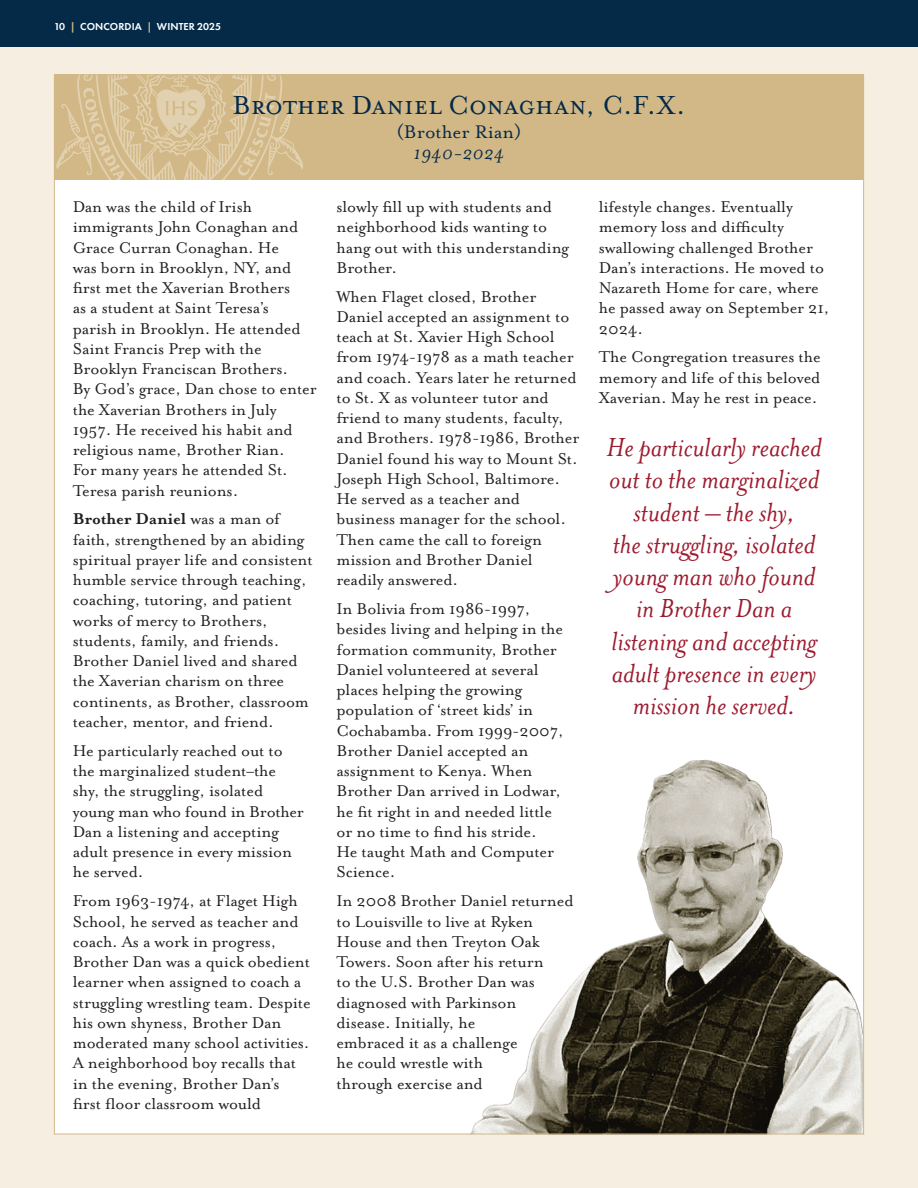
<style>
.page{position:relative;width:918px;height:1188px;background:#f5eee1}
.page>*{position:absolute;margin:0;border:0;box-sizing:border-box;transform-origin:0 0}
.t1{font:italic 30px/32.2px "Mrs Eaves OT";color:#9d1b2f;text-align:center}
.t2{font:30px "Mrs Eaves OT";color:#042a48}
.t3{font:21px "Mrs Eaves OT";color:#042a48}
.t4{font:italic 21px "Mrs Eaves OT";color:#042a48}
.t5{font:18px/20.2px "Mrs Eaves OT";letter-spacing:-.005em;color:#231f20}
.t6{font:600 10.5px "Futura PT";letter-spacing:.01em;color:#fff}
.s1{color:#d2b886}
.s2{font-weight:700}
</style>
<div class="page">
<div style="left:54px;top:75px;width:810px;height:1059px;background:#fff"></div>
<div style="left:54px;top:75px;width:810px;height:105px;background:#d2b886"></div>
<svg style="left:56px;top:77px;width:247px;height:103px"></svg>
<img style="left:471px;top:760px;width:391px;height:372px">
<div style="left:0;top:0;width:918px;height:47px;background:#042a48"></div>
<p class="t6" style="left:54px;top:20px;width:169px">10 <span class="s1">|</span> CONCORDIA <span class="s1">|</span> WINTER 2025</p>
<h1 class="t2" style="left:232px;top:88px;width:455px">Brother Daniel Conaghan, C.F.X.</h1>
<p class="t3" style="left:396px;top:120px;width:127px">(Brother Rian)</p>
<p class="t4" style="left:414px;top:141px;width:92px">1940-2024</p>
<p class="t5" style="left:336px;top:197px;width:235px">slowly fill up with students and neighborhood kids wanting to hang out with this understanding<br>Brother.</p>
<p class="t5" style="left:336px;top:286px;width:245px">When Flaget closed, Brother<br>Daniel accepted an assignment to teach at St. Xavier High School from 1974-1978 as a math teacher and coach. Years later he returned to St. X as volunteer tutor and friend to many students, faculty, and Brothers. 1978-1986, Brother<br>Daniel found his way to Mount St.<br>Joseph High School, Baltimore.<br>He served as a teacher and business manager for the school.<br>Then came the call to foreign mission and Brother Daniel readily answered.</p>
<p class="t5" style="left:336px;top:599px;width:229px">In Bolivia from 1986-1997, besides living and helping in the formation community, Brother<br>Daniel volunteered at several places helping the growing population of ‘street kids’ in<br>Cochabamba. From 1999-2007,<br>Brother Daniel accepted an assignment to Kenya. When<br>Brother Dan arrived in Lodwar, he fit right in and needed little or no time to find his stride.<br>He taught Math and Computer<br>Science.</p>
<p class="t5" style="left:336px;top:891px;width:239px">In 2008 Brother Daniel returned to Louisville to live at Ryken<br>House and then Treyton Oak<br>Towers. Soon after his return<br>to the U.S. Brother Dan was diagnosed with Parkinson disease. Initially, he<br>embraced it as a challenge<br>he could wrestle with<br>through exercise and</p>
<p class="t5" style="left:73px;top:197px;width:246px">Dan was the child of Irish immigrants John Conaghan and<br>Grace Curran Conaghan. He<br>was born in Brooklyn, NY, and first met the Xaverian Brothers<br>as a student at Saint Teresa’s parish in Brooklyn. He attended<br>Saint Francis Prep with the<br>Brooklyn Franciscan Brothers.<br>By God’s grace, Dan chose to enter the Xaverian Brothers in July<br>1957. He received his habit and religious name, Brother Rian.<br>For many years he attended St.<br>Teresa parish reunions.</p>
<p class="t5" style="left:73px;top:509px;width:242px"><span class="s2">Brother Daniel</span> was a man of faith, strengthened by an abiding spiritual prayer life and consistent humble service through teaching, coaching, tutoring, and patient works of mercy to Brothers, students, family, and friends.<br>Brother Daniel lived and shared the Xaverian charism on three continents, as Brother, classroom teacher, mentor, and friend.</p>
<p class="t5" style="left:73px;top:740px;width:233px">He particularly reached out to the marginalized student–the shy, the struggling, isolated young man who found in Brother<br>Dan a listening and accepting adult presence in every mission he served.</p>
<p class="t5" style="left:73px;top:891px;width:239px">From 1963-1974, at Flaget High<br>School, he served as teacher and coach. As a work in progress,<br>Brother Dan was a quick obedient learner when assigned to coach a struggling wrestling team. Despite his own shyness, Brother Dan moderated many school activities.<br>A neighborhood boy recalls that in the evening, Brother Dan’s first floor classroom would</p>
<p class="t5" style="left:599px;top:197px;width:232px">lifestyle changes. Eventually memory loss and difficulty swallowing challenged Brother<br>Dan’s interactions. He moved to<br>Nazareth Home for care, where he passed away on September 21,<br>2024.</p>
<p class="t5" style="left:599px;top:347px;width:223px;text-align:justify">The Congregation treasures the memory and life of this beloved Xaverian. May he rest in peace.</p>
<h1 class="t1" style="left:607px;top:431px;width:216px">He particularly reached out to the marginalized student – the shy,<br>the struggling, isolated young man who found in Brother Dan a listening and accepting adult presence in every mission he served.</h1>
</div>
